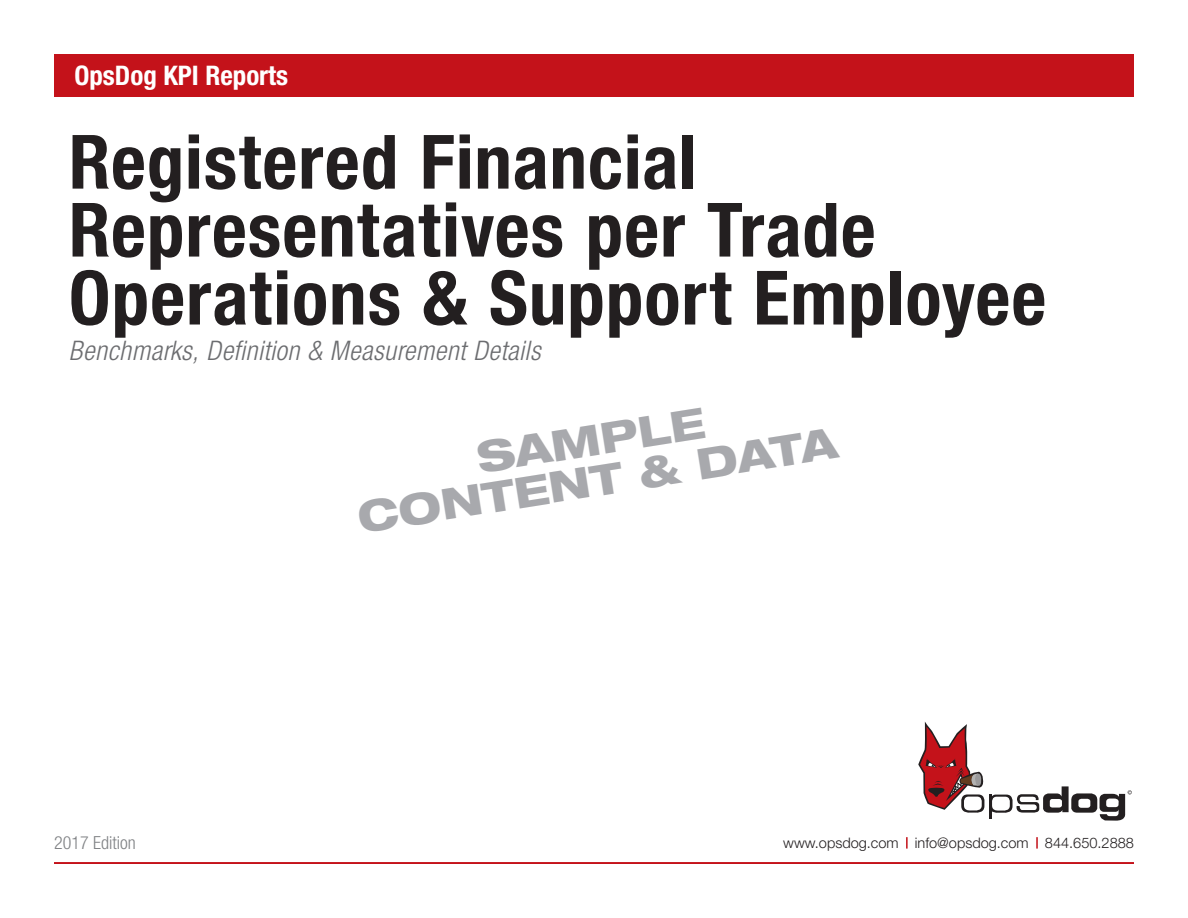
<style>
.page{position:relative;width:1188px;height:918px;background:#fff}
.page>*{position:absolute;margin:0;border:0;box-sizing:border-box;transform-origin:0 0}
.t1{font:700 condensed 75px/67.9px "Helvetica Neue LT Pro";letter-spacing:.015em;color:#231f20}
.t2{font:800 expanded 42.75px/40.5px "Helvetica Neue LT Pro";color:#a8a9ad;text-align:center}
.t3{font:italic 300 condensed 27px "Helvetica Neue LT Pro";letter-spacing:.02em;color:#6c6d70}
.t4{font:700 condensed 27px "Helvetica Neue LT Pro";color:#fff}
.t5{font:300 condensed 18px "Helvetica Neue LT Pro";color:#808285}
.t6{font:300 14.55px "Helvetica Neue LT Pro";color:#231f20}
</style>
<div class="page">
<div style="left:54px;top:54px;width:1080px;height:42px;background:#c4121a"></div>
<hr style="left:54px;top:862px;width:1080px;height:2px;background:#c4121a">
<svg style="left:918px;top:722px;width:214px;height:99px"></svg>
<svg style="left:1036px;top:837px;width:2px;height:12px"></svg>
<svg style="left:906px;top:837px;width:2px;height:12px"></svg>
<p class="t4" style="left:74px;top:59px;width:215px">OpsDog KPI Reports</p>
<p class="t1" style="left:69px;top:127px;width:979px">Registered Financial<br>Representatives per Trade<br>Operations &amp; Support Employee</p>
<p class="t3" style="left:69px;top:335px;width:473px">Benchmarks, Definition &amp; Measurement Details</p>
<p class="t5" style="left:54px;top:832px;width:83px">2017 Edition</p>
<p class="t2" style="left:348px;top:457px;width:486px;rotate:-9deg">SAMPLE<br>CONTENT &amp; DATA</p>
<p class="t6" style="left:783px;top:833px;width:352px">www.opsdog.com info@opsdog.com 844.650.2888</p>
</div>
